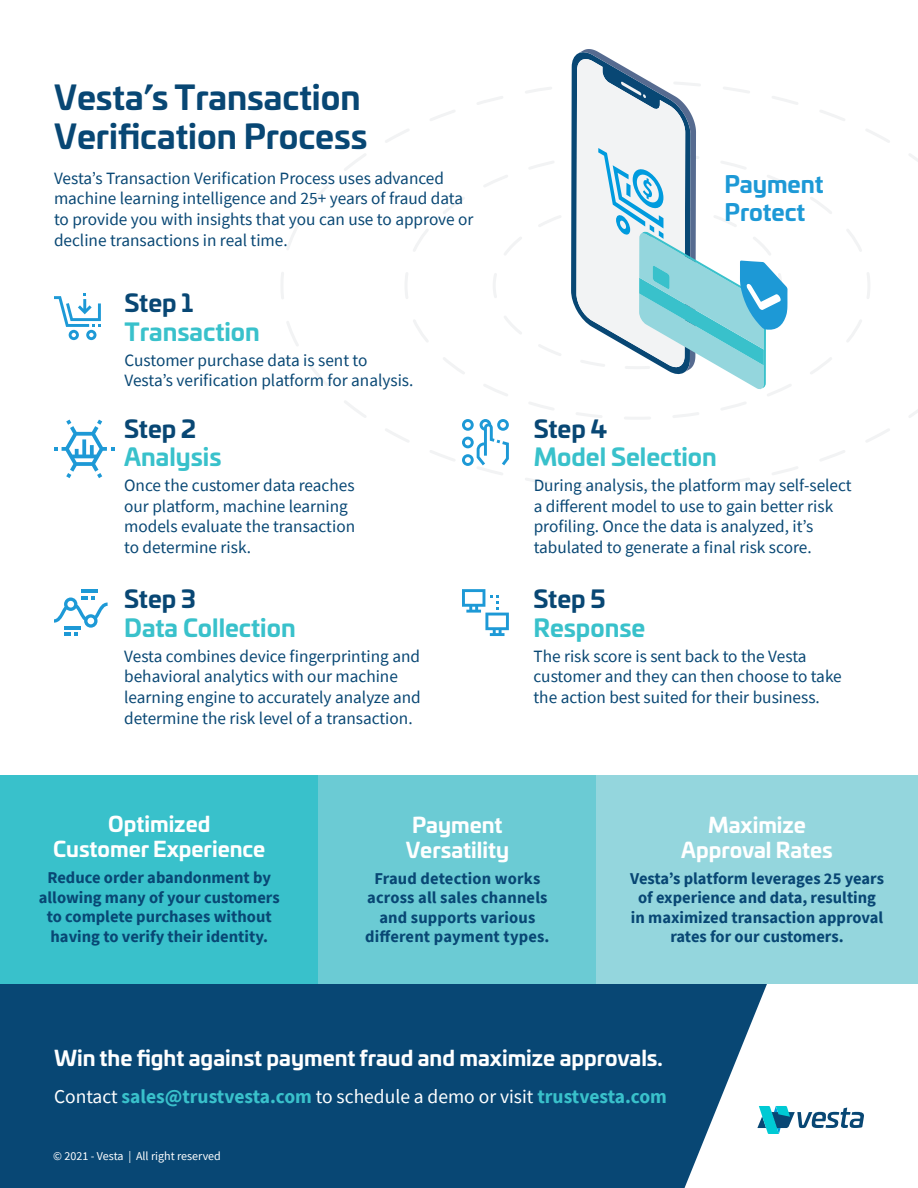
<style>
.page{position:relative;width:918px;height:1188px;background:#fff}
.page>*{position:absolute;margin:0;border:0;box-sizing:border-box;transform-origin:0 0}
.t1{font:700 33px/39.6px "Univia Pro";color:#084774}
.t2{font:700 24px/28.8px "Univia Pro";color:#39c1cb}
.t3{font:700 23.1px/27.8px "Univia Pro";color:#1d99d6}
.t4{font:700 21px/25.2px "Univia Pro";color:#fff;text-align:center}
.t5{font:700 19.5px "Source Sans Pro";color:#39c1cb}
.t6{font:17.25px/20.7px "Source Sans Pro";color:#084774}
.t7{font:700 16.5px/19.5px "Source Sans Pro";color:#084774;text-align:center}
.t8{font:12px "Source Sans Pro";color:#fff}
.s1{color:#084774}
.s2{font-weight:400;color:#fff}
</style>
<div class="page">
<div style="left:0;top:984px;width:767px;height:204px;background:#084774"></div>
<svg style="left:281px;top:130px;width:637px;height:361px"></svg>
<svg style="left:757px;top:1106px;width:107px;height:28px"></svg>
<svg style="left:54px;top:293px;width:47px;height:47px"></svg>
<svg style="left:462px;top:589px;width:47px;height:47px"></svg>
<svg style="left:54px;top:420px;width:61px;height:58px"></svg>
<hr style="left:81px;top:589px;width:17px;height:3px;background:#1d99d6">
<svg style="left:54px;top:596px;width:54px;height:40px"></svg>
<svg style="left:406px;top:49px;width:463px;height:417px"></svg>
<div style="left:0;top:775px;width:319px;height:209px;background:#39c1cb"></div>
<div style="left:319px;top:775px;width:277px;height:209px;background:#6bcbd4"></div>
<div style="left:596px;top:775px;width:322px;height:209px;background:#94d6dd"></div>
<p class="t1" style="left:54px;top:75px;width:315px">Vesta’s Transaction<br>Verification Process</p>
<p class="t6" style="left:54px;top:168px;width:421px">Vesta’s Transaction Verification Process uses advanced machine learning intelligence and 25+ years of fraud data to provide you with insights that you can use to approve or decline transactions in real time.</p>
<p class="t2" style="left:124px;top:287px;width:137px"><span class="s1">Step 1<br></span>Transaction</p>
<p class="t6" style="left:124px;top:350px;width:291px">Customer purchase data is sent to<br>Vesta’s verification platform for analysis.</p>
<p class="t2" style="left:124px;top:412px;width:99px"><span class="s1">Step 2<br></span>Analysis</p>
<p class="t6" style="left:124px;top:475px;width:232px">Once the customer data reaches our platform, machine learning models evaluate the transaction to determine risk.</p>
<p class="t2" style="left:124px;top:583px;width:173px"><span class="s1">Step 3<br></span>Data Collection</p>
<p class="t6" style="left:124px;top:645px;width:298px">Vesta combines device fingerprinting and behavioral analytics with our machine learning engine to accurately analyze and determine the risk level of a transaction.</p>
<p class="t3" style="left:724px;top:169px;width:101px">Payment<br>Protect</p>
<p class="t2" style="left:534px;top:412px;width:185px"><span class="s1">Step 4<br></span>Model Selection</p>
<p class="t6" style="left:534px;top:475px;width:320px">During analysis, the platform may self-select a different model to use to gain better risk profiling. Once the data is analyzed, it’s tabulated to generate a final risk score.</p>
<p class="t2" style="left:533px;top:583px;width:113px"><span class="s1">Step 5<br></span>Response</p>
<p class="t6" style="left:533px;top:645px;width:310px">The risk score is sent back to the Vesta customer and they can then choose to take the action best suited for their business.</p>
<p class="t4" style="left:53px;top:810px;width:214px">Optimized<br>Customer Experience</p>
<p class="t7" style="left:39px;top:868px;width:242px">Reduce order abandonment by allowing many of your customers to complete purchases without having to verify their identity.</p>
<p class="t4" style="left:406px;top:810px;width:105px">Payment<br>Versatility</p>
<p class="t7" style="left:365px;top:869px;width:186px">Fraud detection works across all sales channels and supports various different payment types.</p>
<p class="t4" style="left:681px;top:810px;width:153px">Maximize<br>Approval Rates</p>
<p class="t7" style="left:630px;top:869px;width:255px">Vesta’s platform leverages 25 years of experience and data, resulting in maximized transaction approval rates for our customers.</p>
<p class="t4" style="left:54px;top:1044px;width:610px">Win the fight against payment fraud and maximize approvals.</p>
<p class="t5" style="left:54px;top:1083px;width:614px"><span class="s2">Contact</span> sales@trustvesta.com <span class="s2">to schedule a demo or visit</span> trustvesta.com</p>
<p class="t8" style="left:53px;top:1148px;width:169px">© 2021 - Vesta | All right reserved</p>
</div>
